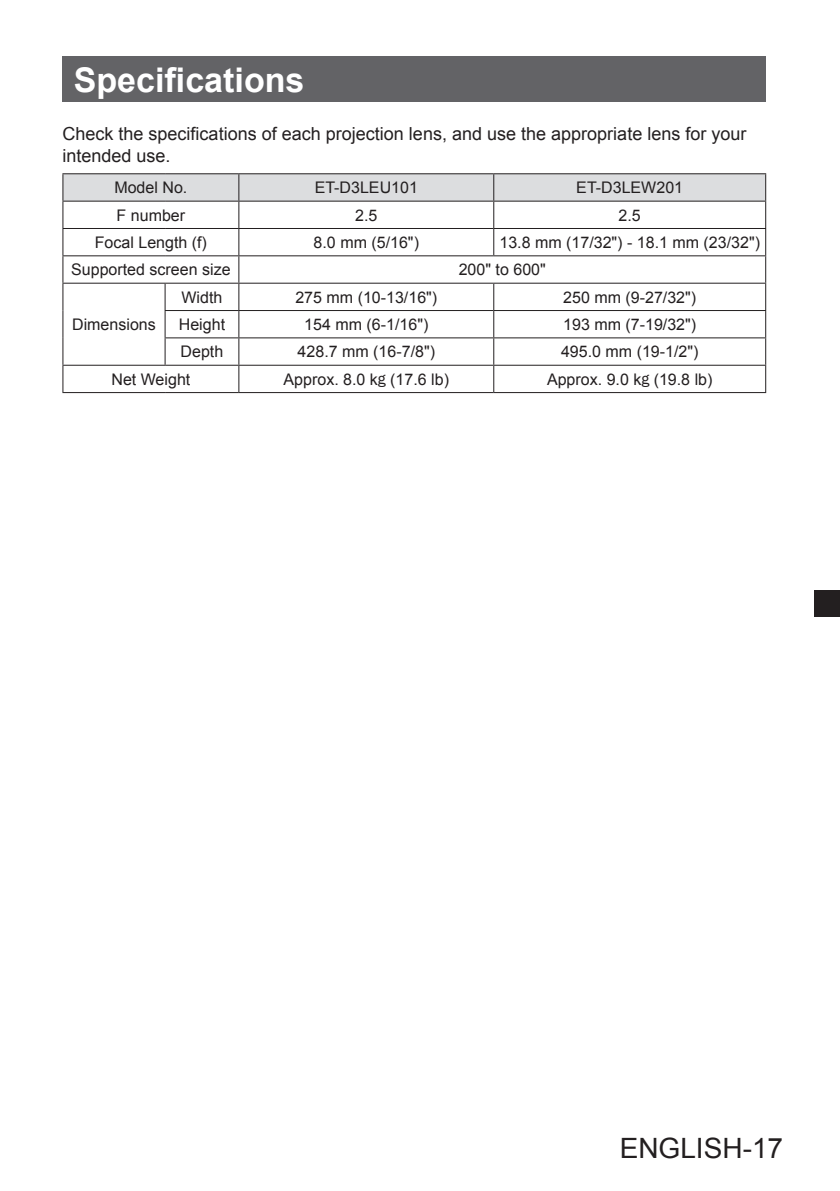
<style>
.page{position:relative;width:840px;height:1191px;background:#fff}
.page>*{position:absolute;margin:0;border:0;box-sizing:border-box;transform-origin:0 0}
.t1{font:700 34px "Arial";color:#fff}
.t2{font:28px "Arial";color:#231f20}
.t3{font:18px/22px "Arial";color:#231f20}
.t4{font:16px "Arial";color:#231f20}
.s1{font-family:"Franklin Gothic"}
</style>
<div class="page">
<div style="left:813px;top:590px;width:26px;height:27px;background:#231f20"></div>
<div style="left:62px;top:57px;width:703px;height:45px;background:#636366"></div>
<hr style="left:62px;top:173px;width:103px;height:1px;background:#231f20">
<hr style="left:165px;top:173px;width:74px;height:1px;background:#231f20">
<hr style="left:239px;top:173px;width:254px;height:1px;background:#231f20">
<hr style="left:493px;top:173px;width:272px;height:1px;background:#231f20">
<svg style="left:62px;top:174px;width:703px;height:218px"></svg>
<hr style="left:62px;top:392px;width:103px;height:1px;background:#231f20">
<hr style="left:165px;top:392px;width:74px;height:1px;background:#231f20">
<hr style="left:239px;top:392px;width:254px;height:1px;background:#231f20">
<hr style="left:493px;top:392px;width:272px;height:1px;background:#231f20">
<p class="t1" style="left:74px;top:57px;width:232px">Specifications</p>
<p class="t3" style="left:62px;top:123px;width:685px">Check the specifications of each projection lens, and use the appropriate lens for your intended use.</p>
<p class="t4" style="left:114px;top:177px;width:74px">Model No.</p>
<p class="t4" style="left:314px;top:177px;width:105px">ET-D3LEU101</p>
<p class="t4" style="left:576px;top:177px;width:108px">ET-D3LEW201</p>
<p class="t4" style="left:116px;top:204px;width:70px">F number</p>
<p class="t4" style="left:355px;top:204px;width:24px">2.5</p>
<p class="t4" style="left:618px;top:204px;width:24px">2.5</p>
<p class="t4" style="left:95px;top:232px;width:114px">Focal Length (f)</p>
<p class="t4" style="left:313px;top:232px;width:107px">8.0 mm (5/16")</p>
<p class="t4" style="left:499px;top:232px;width:262px">13.8 mm (17/32") - 18.1 mm (23/32")</p>
<p class="t4" style="left:71px;top:259px;width:161px">Supported screen size</p>
<p class="t4" style="left:458px;top:259px;width:88px">200" to 600"</p>
<p class="t4" style="left:181px;top:286px;width:42px">Width</p>
<p class="t4" style="left:295px;top:286px;width:143px">275 mm (10-13/16")</p>
<p class="t4" style="left:563px;top:286px;width:134px">250 mm (9-27/32")</p>
<p class="t4" style="left:179px;top:314px;width:48px">Height</p>
<p class="t4" style="left:304px;top:314px;width:125px">154 mm (6-1/16")</p>
<p class="t4" style="left:563px;top:314px;width:134px">193 mm (7-19/32")</p>
<p class="t4" style="left:180px;top:341px;width:44px">Depth</p>
<p class="t4" style="left:297px;top:341px;width:139px">428.7 mm (16-7/8")</p>
<p class="t4" style="left:560px;top:341px;width:139px">495.0 mm (19-1/2")</p>
<p class="t4" style="left:111px;top:368px;width:80px">Net Weight</p>
<p class="t4" style="left:283px;top:368px;width:167px">Approx. 8.0 k<span class="s1">g</span> (17.6 lb)</p>
<p class="t4" style="left:546px;top:368px;width:167px">Approx. 9.0 k<span class="s1">g</span> (19.8 lb)</p>
<p class="t4" style="left:72px;top:314px;width:85px">Dimensions</p>
<p class="t2" style="left:619px;top:1130px;width:165px">ENGLISH-17</p>
</div>
